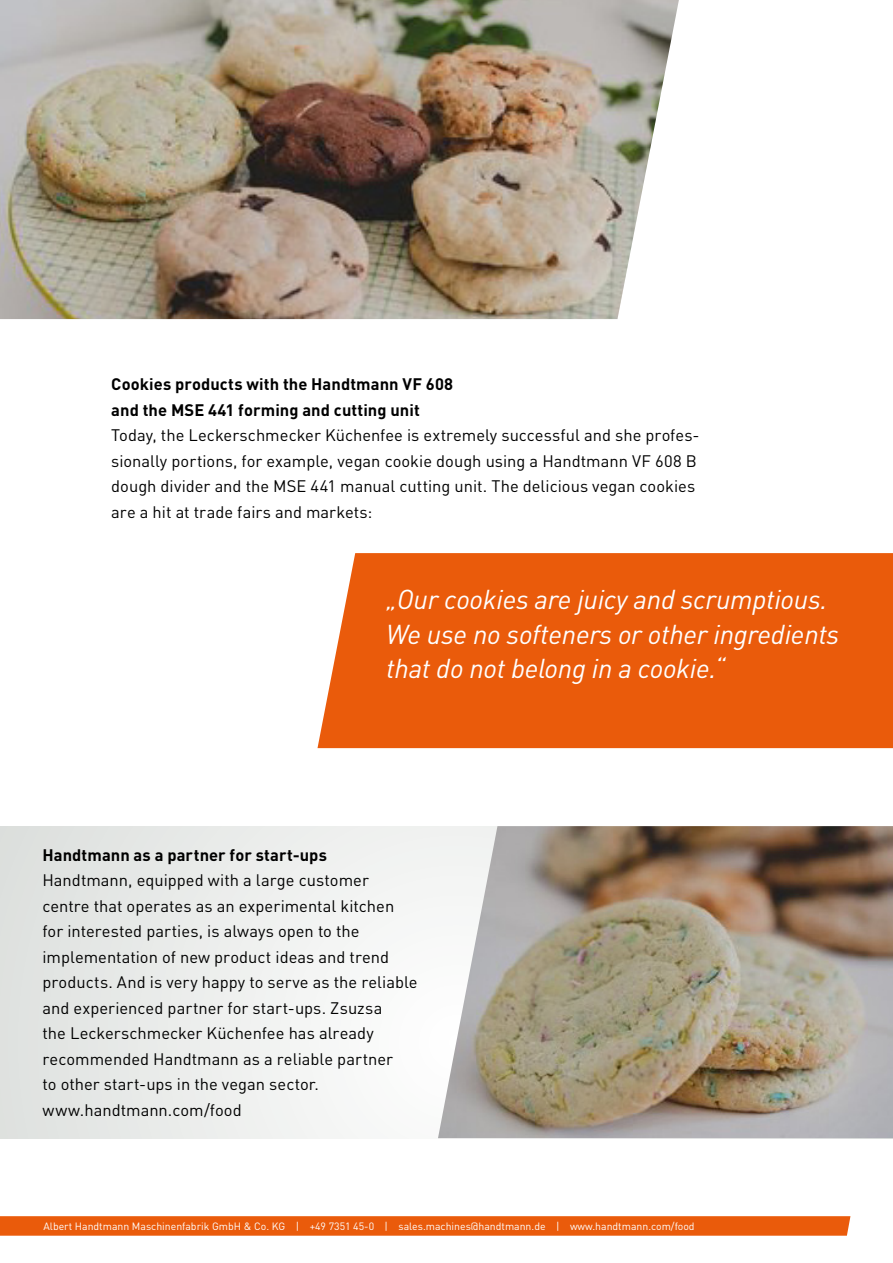
<style>
.page{position:relative;width:893px;height:1263px;background:#fff}
.page>*{position:absolute;margin:0;border:0;box-sizing:border-box;transform-origin:0 0}
.t1{font:italic 27px/34.5px "DIN Pro";letter-spacing:-.01em;color:#fff}
.t2{font:16.5px/25.5px "DIN Pro";color:#000}
.t3{font:700 16.5px/25.5px "DIN Pro";letter-spacing:.005em;color:#000}
.t4{font:10.5px "DIN Pro";color:#fff}
</style>
<div class="page">
<svg style="left:0;top:826px;width:438px;height:312px"></svg>
<img style="left:0;top:0;width:679px;height:319px">
<svg style="left:0;top:1216px;width:850px;height:20px;background:#ea5f11"></svg>
<img style="left:438px;top:826px;width:455px;height:312px">
<div style="left:317px;top:553px;width:576px;height:195px;background:#ea5b0b"></div>
<p class="t3" style="left:111px;top:369px;width:343px">Cookies products with the Handtmann VF 608 and the MSE 441 forming and cutting unit</p>
<p class="t2" style="left:111px;top:421px;width:590px">Today, the Leckerschmecker Küchenfee is extremely successful and she profes&shy;sionally portions, for example, vegan cookie dough using a Handtmann VF 608 B dough divider and the MSE 441 manual cutting unit. The delicious vegan cookies are a hit at trade fairs and markets:</p>
<h1 class="t1" style="left:386px;top:579px;width:454px">„Our cookies are juicy and scrumptious.<br>We use no softeners or other ingredients that do not belong in a cookie.“</h1>
<p class="t3" style="left:43px;top:840px;width:286px">Handtmann as a partner for start-ups</p>
<p class="t2" style="left:43px;top:866px;width:377px">Handtmann, equipped with a large customer centre that operates as an experimental kitchen for interested parties, is always open to the implementation of new product ideas and trend products. And is very happy to serve as the reliable and experienced partner for start-ups. Zsuzsa<br>the Leckerschmecker Küchenfee has already recommended Handtmann as a reliable partner<br>to other start-ups in the vegan sector. www.handtmann.com/food</p>
<p class="t4" style="left:44px;top:1218px;width:653px">Albert Handtmann Maschinenfabrik GmbH &amp; Co. KG | +49 7351 45-0 | sales.machines@handtmann.de | www.handtmann.com/food</p>
</div>
